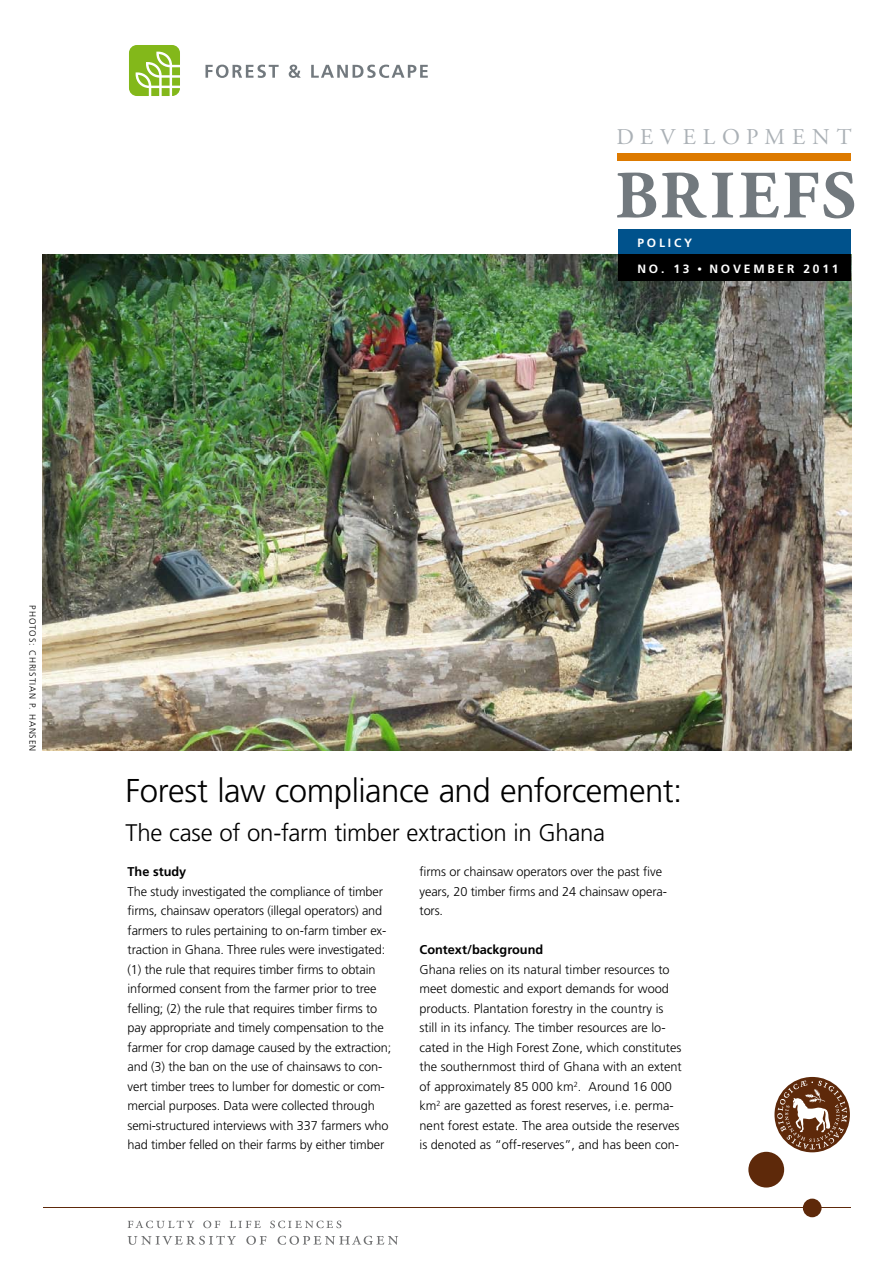
<style>
.page{position:relative;width:893px;height:1263px;background:#fff}
.page>*{position:absolute;margin:0;border:0;box-sizing:border-box;transform-origin:0 0}
.Overskrift22{font:700 67.5px "Adobe Garamond Pro";letter-spacing:.05em;color:#72797e}
.Overskrift22-2{font:300 33px "Frutiger LT Std";letter-spacing:-.015em;color:#000}
.Overskrift22-3{font:300 24px "Frutiger LT Std";letter-spacing:-.01em;color:#000}
.Overskrift22-4{font:22.5px "Adobe Garamond Pro";letter-spacing:.305em;color:#abb1b6}
.Foto{font:700 21px "Frutiger LT Std";color:#fff}
.Brødtekst{font:300 12.75px/19.5px "Frutiger LT Std";letter-spacing:-.01em;color:#000}
.Lille_mellemrubrik{font:700 12.75px "Frutiger LT Std";color:#000}
.Foto-2{font:700 12px "Frutiger LT Std";letter-spacing:.235em;color:#fff}
.Foto-3{font:300 9px "Frutiger LT Std";letter-spacing:.095em;color:#000}
</style>
<div class="page">
<img style="left:43px;top:254px;width:808px;height:497px">
<hr style="left:43px;top:1207px;width:807px;height:1px;background:#5e290a">
<div style="left:748px;top:1152px;width:36px;height:35px;background:#5e290a;border-radius:50%"></div>
<div style="left:803px;top:1198px;width:18px;height:19px;background:#5e290a;border-radius:50%"></div>
<svg style="left:774px;top:1077px;width:76px;height:75px"></svg>
<svg style="left:777px;top:1080px;width:70px;height:69px"></svg>
<svg style="left:128px;top:1220px;width:66px;height:8px"></svg>
<svg style="left:203px;top:1220px;width:17px;height:8px"></svg>
<svg style="left:230px;top:1221px;width:31px;height:7px"></svg>
<svg style="left:270px;top:1220px;width:71px;height:8px"></svg>
<svg style="left:128px;top:1235px;width:108px;height:10px"></svg>
<svg style="left:246px;top:1236px;width:20px;height:9px"></svg>
<svg style="left:278px;top:1236px;width:120px;height:9px"></svg>
<div style="left:618px;top:229px;width:232px;height:26px;background:#00528c"></div>
<div style="left:617px;top:153px;width:233px;height:8px;background:#dd7a00"></div>
<svg style="left:205px;top:65px;width:74px;height:13px"></svg>
<svg style="left:289px;top:65px;width:12px;height:13px"></svg>
<svg style="left:311px;top:65px;width:117px;height:13px"></svg>
<svg style="left:129px;top:45px;width:51px;height:51px"></svg>
<div style="left:618px;top:254px;width:232px;height:27px;background:#000"></div>
<p class="Overskrift22-4" style="left:616px;top:123px;width:237px">DEVELOPMENT</p>
<p class="Overskrift22" style="left:615px;top:157px;width:242px">BRIEFS</p>
<p class="Foto-2" style="left:637px;top:235px;width:56px">POLICY</p>
<p class="Foto-2" style="left:637px;top:262px;width:54px">NO. 13</p>
<p class="Foto" style="left:697px;top:255px;width:7px">·</p>
<p class="Foto-2" style="left:709px;top:262px;width:131px">NOVEMBER 2011</p>
<p class="Foto-3" style="left:38px;top:605px;width:147px;rotate:90deg">PHOTOS: CHRISTIAN P. HANSEN</p>
<p class="Overskrift22-2" style="left:125px;top:772px;width:558px">Forest law compliance and enforcement:</p>
<p class="Overskrift22-3" style="left:125px;top:819px;width:481px">The case of on-farm timber extraction in Ghana</p>
<p class="Lille_mellemrubrik" style="left:128px;top:864px;width:60px">The study</p>
<p class="Brødtekst" style="left:128px;top:881px;width:265px">The study investigated the compliance of timber firms, chainsaw operators (illegal operators) and farmers to rules pertaining to on-farm timber ex&shy;traction in Ghana. Three rules were investigated: (1) the rule that requires timber firms to obtain informed consent from the farmer prior to tree felling; (2) the rule that requires timber firms to pay appropriate and timely compensation to the farmer for crop damage caused by the extraction; and (3) the ban on the use of chainsaws to con&shy;vert timber trees to lumber for domestic or com&shy;mercial purposes. Data were collected through semi-structured interviews with 337 farmers who had timber felled on their farms by either timber</p>
<p class="Brødtekst" style="left:420px;top:862px;width:249px">firms or chainsaw operators over the past five years, 20 timber firms and 24 chainsaw opera&shy;tors.</p>
<p class="Lille_mellemrubrik" style="left:420px;top:942px;width:125px">Context/background</p>
<p class="Brødtekst" style="left:420px;top:960px;width:264px">Ghana relies on its natural timber resources to meet domestic and export demands for wood products. Plantation forestry in the country is still in its infancy. The timber resources are lo&shy;cated in the High Forest Zone, which constitutes the southernmost third of Ghana with an extent of approximately 85 000 km<sup>2</sup>. Around 16 000 km<sup>2</sup> are gazetted as forest reserves, i.e. perma&shy;nent forest estate. The area outside the reserves is denoted as “off-reserves”, and has been con-</p>
</div>
